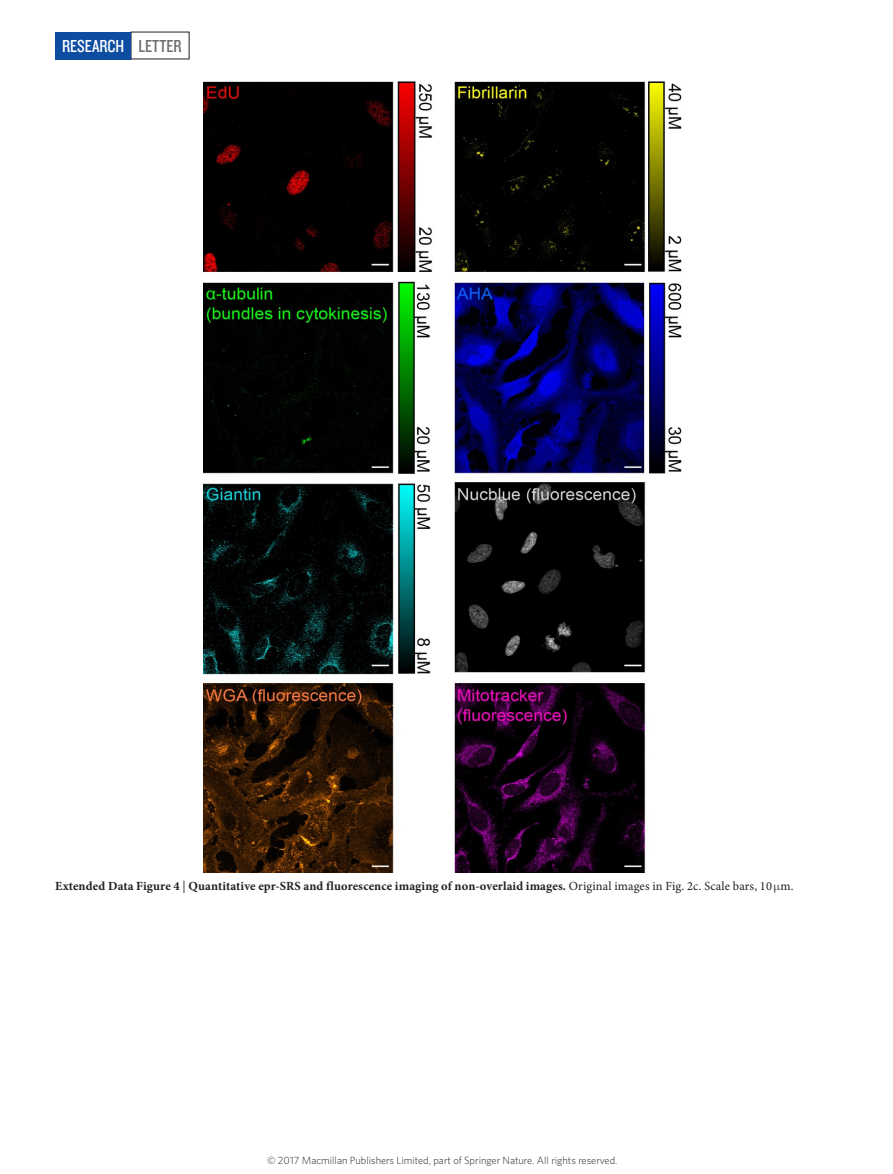
<style>
.page{position:relative;width:893px;height:1174px;background:#fff}
.page>*{position:absolute;margin:0;border:0;box-sizing:border-box;transform-origin:0 0}
.t1{font:18px "Knockout 29 Junior Ltweight";color:#fff}
.t2{font:700 12.45px "Minion Pro";letter-spacing:.01em;color:#231f20}
.t3{font:300 10.5px "Whitney";color:#231f20}
.s1{color:#6c6d70}
.s2{font-weight:400}
</style>
<div class="page">
<div style="left:55px;top:32px;width:76px;height:27px;background:#0d4da1"></div>
<img style="left:203px;top:81px;width:478px;height:791px">
<h1 class="t1" style="left:62px;top:34px;width:121px">RESEARCH <span class="s1">LETTER</span></h1>
<p class="t2" style="left:55px;top:877px;width:740px">Extended Data Figure 4 <span class="s2">|</span> Quantitative epr-SRS and fluorescence imaging of non-overlaid images. <span class="s2">Original images in Fig. 2c. Scale bars, 10 m.</span></p>
<p class="t3" style="left:267px;top:1153px;width:352px">© 2017 Macmillan Publishers Limited, part of Springer Nature. All rights reserved.</p>
</div>
